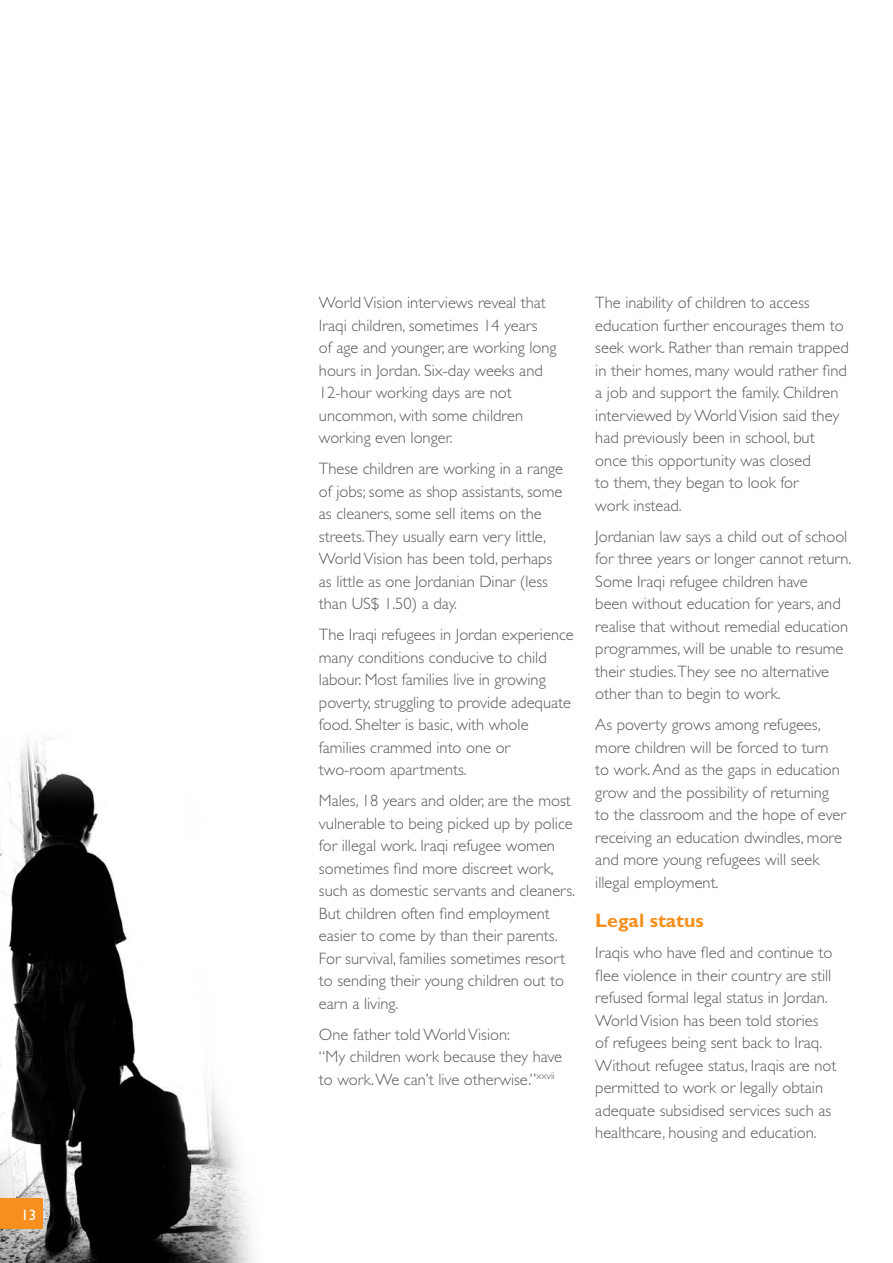
<style>
.page{position:relative;width:893px;height:1263px;background:#fff}
.page>*{position:absolute;margin:0;border:0;box-sizing:border-box;transform-origin:0 0}
.t1{font:700 19.5px "Gill Sans";color:#f78f1e}
.t2{font:300 16.5px/22.5px "Gill Sans";color:#58595b}
.t3{font:15px "Gill Sans";color:#fff}
.s1{color:#808284}
</style>
<div class="page">
<img style="left:0;top:737px;width:252px;height:526px">
<div style="left:0;top:1199px;width:43px;height:30px;background:#f78f1e"></div>
<p class="t3" style="left:21px;top:1210px;width:16px"><span class="s1">5</span>13</p>
<p class="t2" style="left:319px;top:293px;width:239px">World Vision interviews reveal that<br>Iraqi children, sometimes 14 years<br>of age and younger, are working long hours in Jordan. Six-day weeks and<br>12-hour working days are not uncommon, with some children working even longer.</p>
<p class="t2" style="left:319px;top:459px;width:246px">These children are working in a range of jobs; some as shop assistants, some as cleaners, some sell items on the streets.They usually earn very little, World Vision has been told, perhaps as little as one Jordanian Dinar (less than US$ 1.50) a day.</p>
<p class="t2" style="left:319px;top:625px;width:256px">The Iraqi refugees in Jordan experience many conditions conducive to child labour. Most families live in growing poverty, struggling to provide adequate food. Shelter is basic, with whole families crammed into one or two-room apartments.</p>
<p class="t2" style="left:319px;top:791px;width:258px">Males, 18 years and older, are the most vulnerable to being picked up by police for illegal work. Iraqi refugee women sometimes find more discreet work, such as domestic servants and cleaners.<br>But children often find employment easier to come by than their parents.<br>For survival, families sometimes resort to sending their young children out to earn a living.</p>
<p class="t2" style="left:319px;top:1025px;width:245px">One father told World Vision:<br>“My children work because they have to work. We can’t live otherwise.”<sup>xxvii</sup></p>
<p class="t2" style="left:595px;top:293px;width:255px">The inability of children to access education further encourages them to seek work. Rather than remain trapped in their homes, many would rather find a job and support the family. Children interviewed by World Vision said they had previously been in school, but once this opportunity was closed<br>to them, they began to look for<br>work instead.</p>
<p class="t2" style="left:595px;top:527px;width:258px">Jordanian law says a child out of school for three years or longer cannot return.<br>Some Iraqi refugee children have<br>been without education for years, and realise that without remedial education programmes, will be unable to resume their studies.They see no alternative other than to begin to work.</p>
<p class="t2" style="left:595px;top:715px;width:252px">As poverty grows among refugees, more children will be forced to turn to work. And as the gaps in education grow and the possibility of returning to the classroom and the hope of ever receiving an education dwindles, more and more young refugees will seek illegal employment.</p>
<p class="t1" style="left:595px;top:914px;width:110px">Legal status</p>
<p class="t2" style="left:595px;top:943px;width:243px">Iraqis who have fled and continue to flee violence in their country are still refused formal legal status in Jordan.<br>World Vision has been told stories<br>of refugees being sent back to Iraq.<br>Without refugee status, Iraqis are not permitted to work or legally obtain adequate subsidised services such as healthcare, housing and education.</p>
</div>
